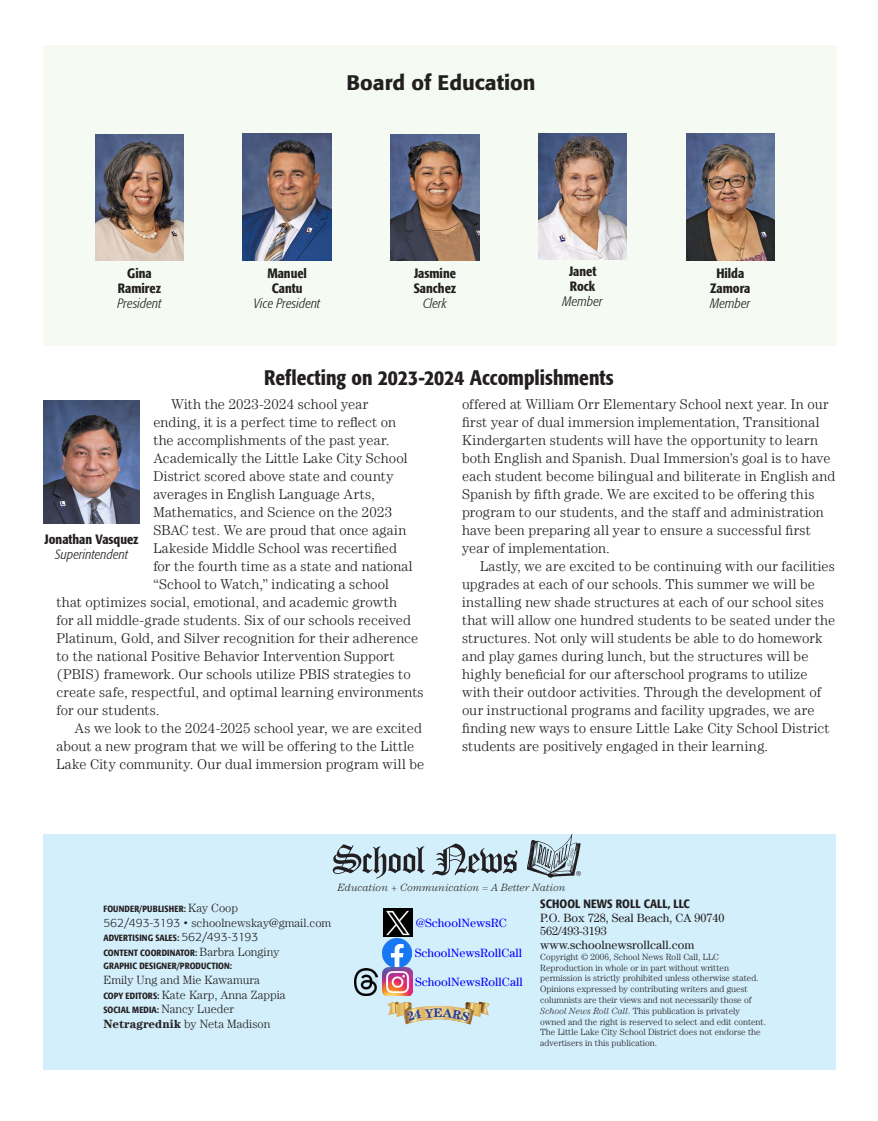
<style>
.page{position:relative;width:878px;height:1121px;background:#fff}
.page>*{position:absolute;margin:0;border:0;box-sizing:border-box;transform-origin:0 0}
.t1{font:500 condensed 21px "Formata";color:#231f20}
.t2{font:500 21px "Formata";color:#231f20}
.t3{font:300 14.25px/18px "Century LT";letter-spacing:.01em;color:#231f20}
.t4{font:500 condensed 13.5px/15px "Formata";color:#231f20;text-align:center}
.t5{font:italic 300 condensed 13.5px "Formata";letter-spacing:.005em;color:#231f20}
.t6{font:700 12.45px "Century LT";color:#25408f}
.t7{font:300 12px/14.5px "Century LT";color:#231f20}
.t8{font:12px/13.5px "Century LT";color:#231f20}
.t9{font:12px "Century LT";color:#00f}
.t10{font:500 condensed 12px "Formata";letter-spacing:.01em;color:#231f20}
.t11{font:italic 300 10.5px "Century LT";color:#231f20}
.t12{font:10.05px "Myriad";color:#231f20}
.t13{font:300 9px/10.8px "Century LT";color:#231f20}
.t14{font:500 condensed 9px/14.5px "Formata";letter-spacing:.01em;color:#231f20}
.s1{font-style:italic}
.s2{font-family:"Century LT";font-weight:300;font-stretch:normal;font-size:12px}
.s3{font-family:"Formata"}
.s4{font-weight:300;font-stretch:normal;font-size:12px}
.s5{font-family:"Formata";font-weight:500;font-stretch:condensed;font-size:9px}
.s6{font-weight:700}
</style>
<div class="page">
<div style="left:43px;top:833px;width:793px;height:236px;background:#d4effc"></div>
<img style="left:43px;top:400px;width:96px;height:124px">
<div style="left:43px;top:45px;width:793px;height:300px;background:#f5faf2"></div>
<img style="left:538px;top:133px;width:89px;height:126px">
<img style="left:95px;top:134px;width:89px;height:127px">
<img style="left:391px;top:134px;width:88px;height:126px">
<img style="left:243px;top:134px;width:88px;height:126px">
<img style="left:686px;top:134px;width:88px;height:126px">
<svg style="left:333px;top:844px;width:92px;height:34px"></svg>
<svg style="left:432px;top:843px;width:85px;height:32px"></svg>
<svg style="left:527px;top:833px;width:53px;height:44px"></svg>
<svg style="left:392px;top:938px;width:20px;height:21px"></svg>
<img style="left:382px;top:939px;width:29px;height:27px">
<img style="left:383px;top:908px;width:29px;height:28px">
<svg style="left:382px;top:970px;width:1px;height:24px"></svg>
<img style="left:383px;top:968px;width:29px;height:28px">
<img style="left:354px;top:969px;width:23px;height:26px">
<svg style="left:387px;top:1001px;width:102px;height:23px"></svg>
<p class="t4" style="left:118px;top:265px;width:45px">Gina<br>Ramirez</p>
<p class="t5" style="left:118px;top:295px;width:45px">President</p>
<h1 class="t2" style="left:346px;top:70px;width:190px">Board of Education</h1>
<p class="t4" style="left:267px;top:266px;width:41px">Manuel<br>Cantu</p>
<p class="t5" style="left:254px;top:296px;width:68px">Vice President</p>
<p class="t4" style="left:414px;top:265px;width:44px;text-align:left">Jasmine<br>Sanchez</p>
<p class="t5" style="left:423px;top:295px;width:25px">Clerk</p>
<p class="t4" style="left:569px;top:264px;width:29px;text-align:left">Janet<br>Rock</p>
<p class="t5" style="left:562px;top:294px;width:42px">Member</p>
<h1 class="t1" style="left:264px;top:365px;width:351px">Reflecting on 2023-2024 Accomplishments</h1>
<p class="t4" style="left:710px;top:266px;width:42px">Hilda<br>Zamora</p>
<p class="t5" style="left:710px;top:295px;width:42px">Member</p>
<p class="t3" style="left:171px;top:395px;width:198px">With the 2023-2024 school year</p>
<p class="t3" style="left:153px;top:413px;width:244px">ending, it is a perfect time to reflect on</p>
<p class="t3" style="left:153px;top:431px;width:238px">the accomplishments of the past year.</p>
<p class="t3" style="left:153px;top:449px;width:255px">Academically the Little Lake City School</p>
<p class="t3" style="left:153px;top:467px;width:241px">District scored above state and county</p>
<p class="t3" style="left:153px;top:485px;width:223px">averages in English Language Arts,</p>
<p class="t3" style="left:153px;top:503px;width:240px">Mathematics, and Science on the 2023</p>
<p class="t3" style="left:153px;top:521px;width:254px">SBAC test. We are proud that once again</p>
<p class="t3" style="left:153px;top:539px;width:245px">Lakeside Middle School was recertified</p>
<p class="t3" style="left:153px;top:557px;width:261px">for the fourth time as a state and national</p>
<p class="t3" style="left:153px;top:575px;width:237px">“School to Watch,” indicating a school</p>
<p class="t3" style="left:56px;top:593px;width:342px">that optimizes social, emotional, and academic growth</p>
<p class="t3" style="left:56px;top:611px;width:356px">for all middle-grade students. Six of our schools received</p>
<p class="t3" style="left:56px;top:628px;width:363px">Platinum, Gold, and Silver recognition for their adherence</p>
<p class="t3" style="left:56px;top:646px;width:339px">to the national Positive Behavior Intervention Support</p>
<p class="t3" style="left:56px;top:664px;width:356px">(PBIS) framework. Our schools utilize PBIS strategies to</p>
<p class="t3" style="left:56px;top:682px;width:369px">create safe, respectful, and optimal learning environments</p>
<p class="t3" style="left:56px;top:700px;width:105px">for our students.</p>
<p class="t3" style="left:74px;top:718px;width:349px">As we look to the 2024-2025 school year, we are excited</p>
<p class="t3" style="left:56px;top:736px;width:359px">about a new program that we will be offering to the Little</p>
<p class="t3" style="left:56px;top:754px;width:369px">Lake City community. Our dual immersion program will be</p>
<p class="t4" style="left:45px;top:531px;width:95px">Jonathan Vasquez</p>
<p class="t5" style="left:55px;top:546px;width:74px">Superintendent</p>
<p class="t3" style="left:462px;top:394px;width:375px">offered at William Orr Elementary School next year. In our first year of dual immersion implementation, Transitional Kindergarten students will have the opportunity to learn both English and Spanish. Dual Immersion’s goal is to have each student become bilingual and biliterate in English and Spanish by fifth grade. We are excited to be offering this program to our students, and the staff and administration have been preparing all year to ensure a successful first year of implementation.</p>
<p class="t3" style="left:462px;top:556px;width:375px;text-indent:18px">Lastly, we are excited to be continuing with our facilities upgrades at each of our schools. This summer we will be installing new shade structures at each of our school sites that will allow one hundred students to be seated under the structures. Not only will students be able to do homework and play games during lunch, but the structures will be highly beneficial for our afterschool programs to utilize with their outdoor activities. Through the development of our instructional programs and facility upgrades, we are finding new ways to ensure Little Lake City School District students are positively engaged in their learning.</p>
<p class="t12" style="left:576px;top:869px;width:7px">®</p>
<p class="t10" style="left:540px;top:896px;width:151px">SCHOOL NEWS ROLL CALL, LLC</p>
<p class="t8" style="left:540px;top:910px;width:186px">P.O. Box 728, Seal Beach, CA 90740<br>562/493-3193 www.schoolnewsrollcall.com</p>
<p class="t13" style="left:540px;top:951px;width:227px">Copyright © 2006, School News Roll Call, LLC Reproduction in whole or in part without written permission is strictly prohibited unless otherwise stated.<br>Opinions expressed by contributing writers and guest columnists are their views and not necessarily those of <span class="s1">School News Roll Call</span>. This publication is privately owned and the right is reserved to select and edit content.<br>The Little Lake City School District does not endorse the advertisers in this publication.</p>
<p class="t11" style="left:338px;top:881px;width:229px">Education + Communication = A Better Nation</p>
<p class="t14" style="left:103px;top:901px;width:136px">FOUNDER/PUBLISHER: <span class="s2">Kay Coop</span></p>
<p class="t7" style="left:103px;top:915px;width:229px"><span class="s3">562/493-3193 •</span> schoolnewskay@gmail.com</p>
<p class="t14" style="left:103px;top:931px;width:177px">ADVERTISING SALES: <span class="s4">562/493-3193<br></span>CONTENT COORDINATOR: <span class="s2">Barbra Longiny</span></p>
<p class="t14" style="left:103px;top:959px;width:130px">GRAPHIC DESIGNER/PRODUCTION:</p>
<p class="t7" style="left:103px;top:972px;width:184px">Emily Ung and Mie Kawamura<br><span class="s5">COPY EDITORS:</span> Kate Karp, Anna Zappia</p>
<p class="t14" style="left:103px;top:1002px;width:132px">SOCIAL MEDIA: <span class="s2">Nancy Lueder</span></p>
<p class="t7" style="left:103px;top:1016px;width:168px"><span class="s6">Netragrednik</span> by Neta Madison</p>
<p class="t9" style="left:415px;top:915px;width:92px">@SchoolNewsRC</p>
<p class="t9" style="left:415px;top:945px;width:109px">SchoolNewsRollCall</p>
<p class="t9" style="left:415px;top:975px;width:109px">SchoolNewsRollCall</p>
<p class="t6" style="left:433px;top:1005px;width:11px">E</p>
</div>
